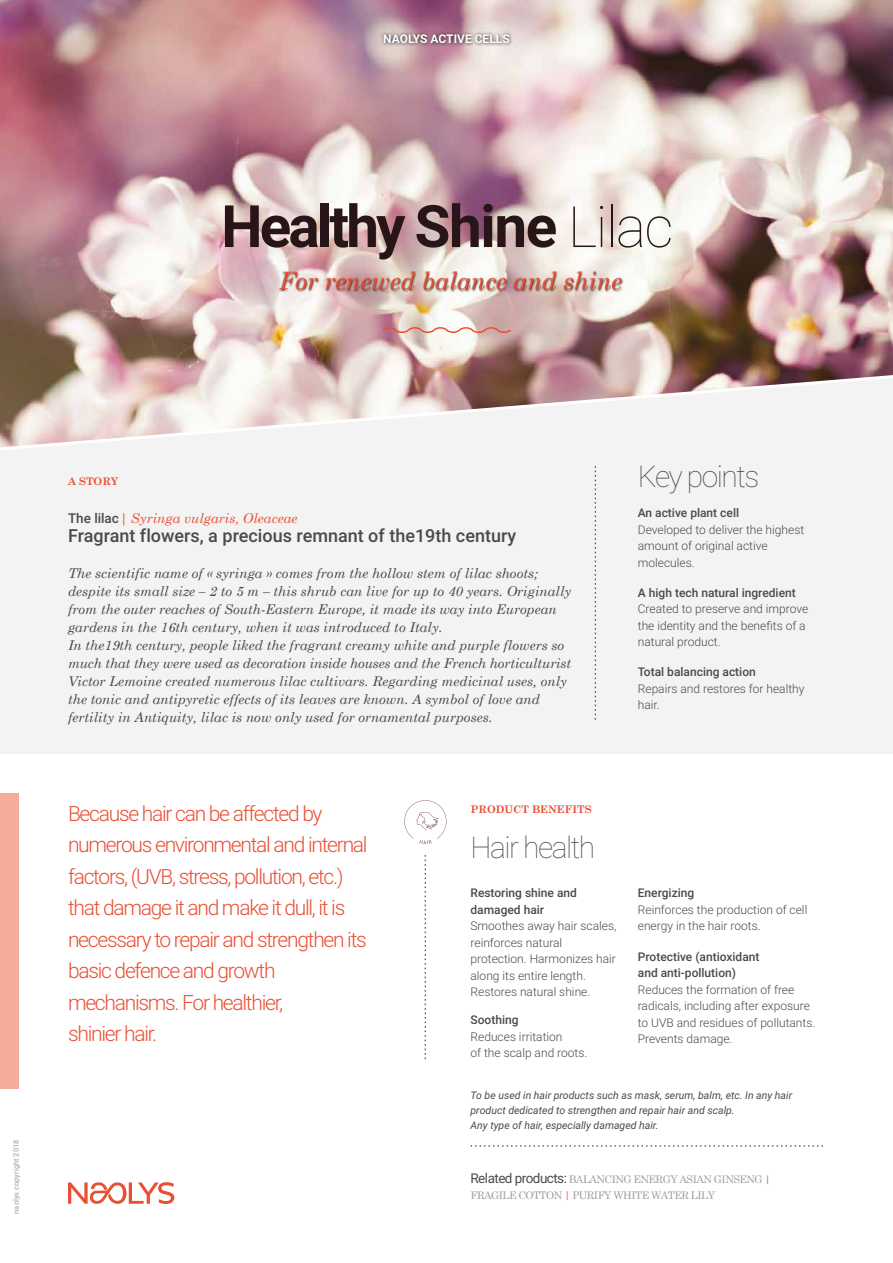
<style>
.page{position:relative;width:893px;height:1263px;background:#fff}
.page>*{position:absolute;margin:0;border:0;box-sizing:border-box;transform-origin:0 0}
.t1{font:700 58.5px "Roboto";letter-spacing:-.05em;color:#281517}
.t2{font:100 30px "Roboto";letter-spacing:-.05em;color:#4a4a49}
.t3{font:italic 24px "Century Schoolbook";color:#e94f34}
.t4{font:300 21px/31.5px "Roboto";letter-spacing:-.06em;color:#e94f33}
.t5{font:500 18px "Roboto";color:#4a4a49}
.t6{font:italic 13.5px/18px "Century Schoolbook";color:#4a4a49}
.t7{font:italic 13.5px "Century Schoolbook";color:#e94f33}
.t8{font:300 12px/16.5px "Roboto";color:#4a4a49}
.t9{font:500 12px/16.5px "Roboto";color:#4a4a49}
.t10{font:700 12px "Roboto";color:#fff}
.t11{font:italic 10.5px/15px "Roboto";color:#4a4a49}
.t12{font:10.5px/16.5px "Century Schoolbook";letter-spacing:-.05em;color:#9d9d9c}
.t13{font:700 10.5px "Century Schoolbook";color:#e94f33}
.t14{font:500 7.5px "Roboto";color:#b3b2b2}
.s1{font-weight:100;font-size:57px}
.s2{font-family:"Roboto";font-weight:500;font-style:normal;color:#4a4a49}
.s3{font-family:"Roboto";font-size:13.5px;color:#4a4a49}
.s4{color:#e94f33}
</style>
<div class="page">
<div style="left:0;top:0;width:893px;height:753px;background:#f3f3f3"></div>
<img style="left:0;top:0;width:893px;height:361px">
<img style="left:65px;top:200px;width:771px;height:118px">
<div style="left:0;top:793px;width:19px;height:295px;background:#f5ac9b"></div>
<svg style="left:68px;top:1182px;width:106px;height:22px"></svg>
<svg style="left:381px;top:327px;width:132px;height:6px"></svg>
<svg style="left:595px;top:466px;width:1px;height:254px"></svg>
<svg style="left:425px;top:855px;width:1px;height:204px"></svg>
<svg style="left:470px;top:1146px;width:353px;height:1px"></svg>
<img style="left:378px;top:27px;width:137px;height:24px">
<svg style="left:0;top:361px;width:893px;height:89px"></svg>
<svg style="left:404px;top:800px;width:42px;height:44px"></svg>
<p class="t10" style="left:383px;top:30px;width:128px">NAOLYS ACTIVE CELLS</p>
<h1 class="t1" style="left:221px;top:185px;width:454px">Healthy Shine <span class="s1">Lilac</span></h1>
<h3 class="t3" style="left:279px;top:266px;width:344px">For renewed balance and shine</h3>
<p class="t14" style="left:11px;top:1214px;width:76px;rotate:-90deg">naolys copyright 2018</p>
<p class="t13" style="left:68px;top:475px;width:52px">A STORY</p>
<p class="t7" style="left:68px;top:509px;width:231px"><span class="s2">The lilac</span>| Syringa vulgaris, Oleaceae</p>
<h3 class="t5" style="left:68px;top:523px;width:450px">Fragrant flowers, a precious remnant of the19th century</h3>
<p class="t6" style="left:68px;top:564px;width:505px">The scientific name of « syringa » comes from the hollow stem of lilac shoots; despite its small size – 2 to 5 m – this shrub can live for up to 40 years. Originally from the outer reaches of South-Eastern Europe, it made its way into European gardens in the 16th century, when it was introduced to Italy.<br>In the19th century, people liked the fragrant creamy white and purple flowers so much that they were used as decoration inside houses and the French horticulturist Victor Lemoine created numerous lilac cultivars. Regarding medicinal uses, only the tonic and antipyretic effects of its leaves are known. A symbol of love and fertility in Antiquity, lilac is now only used for ornamental purposes.</p>
<h2 class="t2" style="left:638px;top:455px;width:123px">Key points</h2>
<p class="t9" style="left:638px;top:504px;width:103px">An active plant cell</p>
<p class="t8" style="left:638px;top:521px;width:168px">Developed to deliver the highest amount of original active molecules.</p>
<p class="t9" style="left:638px;top:584px;width:159px">A high tech natural ingredient</p>
<p class="t8" style="left:638px;top:600px;width:172px">Created to preserve and improve the identity and the benefits of a natural product.</p>
<p class="t9" style="left:638px;top:663px;width:120px">Total balancing action</p>
<p class="t8" style="left:638px;top:680px;width:168px">Repairs and restores for healthy hair.</p>
<p class="t4" style="left:68px;top:797px;width:301px">Because hair can be affected by numerous environmental and internal factors, (UVB, stress, pollution, etc.) that damage it and make it dull, it is necessary to repair and strengthen its basic defence and growth mechanisms. For healthier,<br>shinier hair.</p>
<p class="t13" style="left:470px;top:803px;width:123px">PRODUCT BENEFITS</p>
<h2 class="t2" style="left:470px;top:826px;width:126px">Hair health</h2>
<p class="t9" style="left:470px;top:884px;width:108px">Restoring shine and damaged hair</p>
<p class="t8" style="left:470px;top:917px;width:147px">Smoothes away hair scales, reinforces natural protection. Harmonizes hair along its entire length.<br>Restores natural shine.</p>
<p class="t9" style="left:470px;top:1011px;width:50px">Soothing</p>
<p class="t8" style="left:470px;top:1027px;width:118px">Reduces irritation<br>of the scalp and roots.</p>
<p class="t9" style="left:638px;top:884px;width:58px">Energizing</p>
<p class="t8" style="left:638px;top:901px;width:171px">Reinforces the production of cell energy in the hair roots.</p>
<p class="t9" style="left:638px;top:948px;width:123px">Protective (antioxidant and anti-pollution)</p>
<p class="t8" style="left:638px;top:981px;width:179px">Reduces the formation of free radicals, including after exposure to UVB and residues of pollutants.<br>Prevents damage.</p>
<p class="t11" style="left:470px;top:1087px;width:323px">To be used in hair products such as mask, serum, balm, etc. In any hair product dedicated to strengthen and repair hair and scalp.<br>Any type of hair, especially damaged hair.</p>
<p class="t12" style="left:470px;top:1170px;width:302px"><span class="s3">Related products:</span> BALANCING ENERGY ASIAN GINSENG <span class="s4">|<br></span>FRAGILE COTTON <span class="s4">|</span> PURIFY WHITE WATER LILY</p>
</div>
